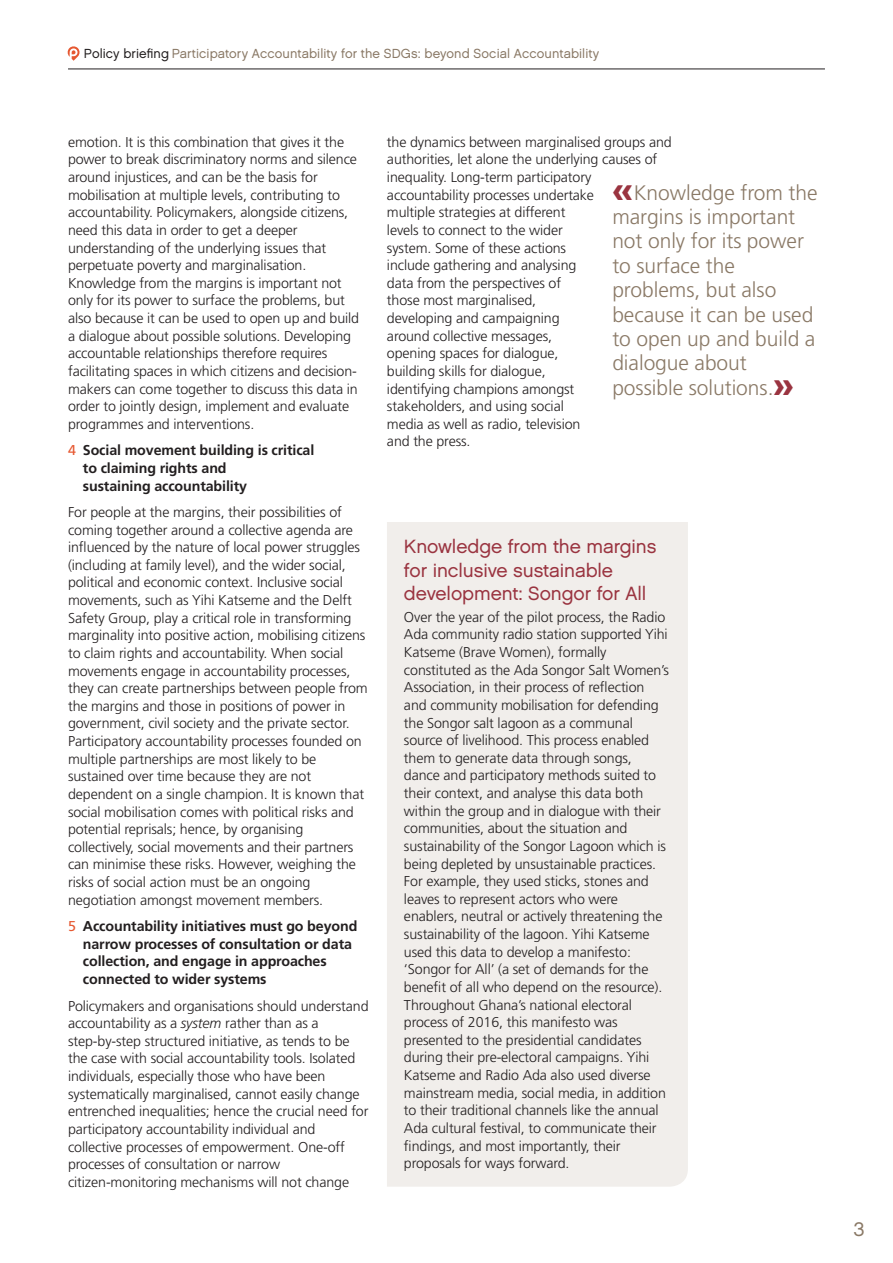
<style>
.page{position:relative;width:893px;height:1263px;background:#fff}
.page>*{position:absolute;margin:0;border:0;box-sizing:border-box;transform-origin:0 0}
.t1{font:300 21px/24.3px "Frutiger LT Std";color:#8a7966}
.P_page_number{font:19.5px "Chalet London Nineteen Sixty";color:#8a7966}
.P_PB_sub{font:19.2px/23.2px "Chalet London Nineteen Sixty";letter-spacing:-.005em;color:#9a3440}
.P_body_9_5{font:300 14.25px/17.7px "Frutiger LT Std";letter-spacing:-.01em;color:#231f20}
.t2{font:700 14.25px/17.7px "Frutiger LT Std";letter-spacing:-.01em;color:#231f20}
.P_running_head{font:13.2px "Chalet London Nineteen Sixty";letter-spacing:.005em;color:#8a7966}
.s1{color:#231f20}
.s2{font-weight:400;color:#e65831}
.s3{font-style:italic}
.s4{font-family:"Houschka";font-weight:900;font-size:32.7px;color:#9a3440}
</style>
<div class="page">
<svg style="left:67px;top:46px;width:13px;height:15px"></svg>
<hr style="left:68px;top:69px;width:757px;height:1px;background:#231f20">
<div style="left:387px;top:522px;width:301px;height:665px;background:#f1eeeb"></div>
<p class="P_running_head" style="left:84px;top:45px;width:517px"><span class="s1">Policy briefing</span> Participatory Accountability for the SDGs: beyond Social Accountability</p>
<p class="P_body_9_5" style="left:68px;top:133px;width:293px">emotion. It is this combination that gives it the power to break discriminatory norms and silence around injustices, and can be the basis for mobilisation at multiple levels, contributing to accountability. Policymakers, alongside citizens, need this data in order to get a deeper understanding of the underlying issues that perpetuate poverty and marginalisation.<br>Knowledge from the margins is important not only for its power to surface the problems, but also because it can be used to open up and build a dialogue about possible solutions. Developing accountable relationships therefore requires facilitating spaces in which citizens and decision&shy;makers can come together to discuss this data in order to jointly design, implement and evaluate programmes and interventions.</p>
<p class="t2" style="left:83px;top:441px;width:233px;text-indent:-15px"><span class="s2">4</span> Social movement building is critical to claiming rights and<br>sustaining accountability</p>
<p class="P_body_9_5" style="left:68px;top:503px;width:301px">For people at the margins, their possibilities of coming together around a collective agenda are influenced by the nature of local power struggles (including at family level), and the wider social, political and economic context. Inclusive social movements, such as Yihi Katseme and the Delft Safety Group, play a critical role in transforming marginality into positive action, mobilising citizens to claim rights and accountability. When social movements engage in accountability processes, they can create partnerships between people from the margins and those in positions of power in government, civil society and the private sector.<br>Participatory accountability processes founded on multiple partnerships are most likely to be sustained over time because they are not dependent on a single champion. It is known that social mobilisation comes with political risks and potential reprisals; hence, by organising collectively, social movements and their partners can minimise these risks. However, weighing the risks of social action must be an ongoing negotiation amongst movement members.</p>
<p class="t2" style="left:83px;top:917px;width:276px;text-indent:-15px"><span class="s2">5</span> Accountability initiatives must go beyond narrow processes of consultation or data collection, and engage in approaches connected to wider systems</p>
<p class="P_body_9_5" style="left:68px;top:997px;width:302px">Policymakers and organisations should understand accountability as a <span class="s3">system</span> rather than as a step-by-step structured initiative, as tends to be the case with social accountability tools. Isolated individuals, especially those who have been systematically marginalised, cannot easily change entrenched inequalities; hence the crucial need for participatory accountability individual and collective processes of empowerment. One-off processes of consultation or narrow citizen-monitoring mechanisms will not change</p>
<p class="P_body_9_5" style="left:387px;top:133px;width:286px">the dynamics between marginalised groups and authorities, let alone the underlying causes of inequality. Long-term participatory accountability processes undertake<br>multiple strategies at different<br>levels to connect to the wider<br>system. Some of these actions<br>include gathering and analysing<br>data from the perspectives of<br>those most marginalised,<br>developing and campaigning<br>around collective messages,<br>opening spaces for dialogue,<br>building skills for dialogue,<br>identifying champions amongst<br>stakeholders, and using social<br>media as well as radio, television<br>and the press.</p>
<p class="t1" style="left:612px;top:181px;width:207px"><span class="s4">«</span>Knowledge from the margins is important not only for its power to surface the problems, but also because it can be used to open up and build a dialogue about possible solutions.<span class="s4">»</span></p>
<p class="P_PB_sub" style="left:404px;top:535px;width:254px">Knowledge from the margins for inclusive sustainable development: Songor for All</p>
<p class="P_body_9_5" style="left:404px;top:608px;width:267px">Over the year of the pilot process, the Radio Ada community radio station supported Yihi Katseme (Brave Women), formally constituted as the Ada Songor Salt Women’s Association, in their process of reflection and community mobilisation for defending the Songor salt lagoon as a communal source of livelihood. This process enabled them to generate data through songs, dance and participatory methods suited to their context, and analyse this data both within the group and in dialogue with their communities, about the situation and sustainability of the Songor Lagoon which is being depleted by unsustainable practices.<br>For example, they used sticks, stones and leaves to represent actors who were enablers, neutral or actively threatening the sustainability of the lagoon. Yihi Katseme used this data to develop a manifesto: ‘Songor for All’ (a set of demands for the benefit of all who depend on the resource).<br>Throughout Ghana’s national electoral process of 2016, this manifesto was presented to the presidential candidates during their pre-electoral campaigns. Yihi Katseme and Radio Ada also used diverse mainstream media, social media, in addition to their traditional channels like the annual Ada cultural festival, to communicate their findings, and most importantly, their proposals for ways forward.</p>
<p class="P_page_number" style="left:853px;top:1217px;width:13px">3</p>
</div>
